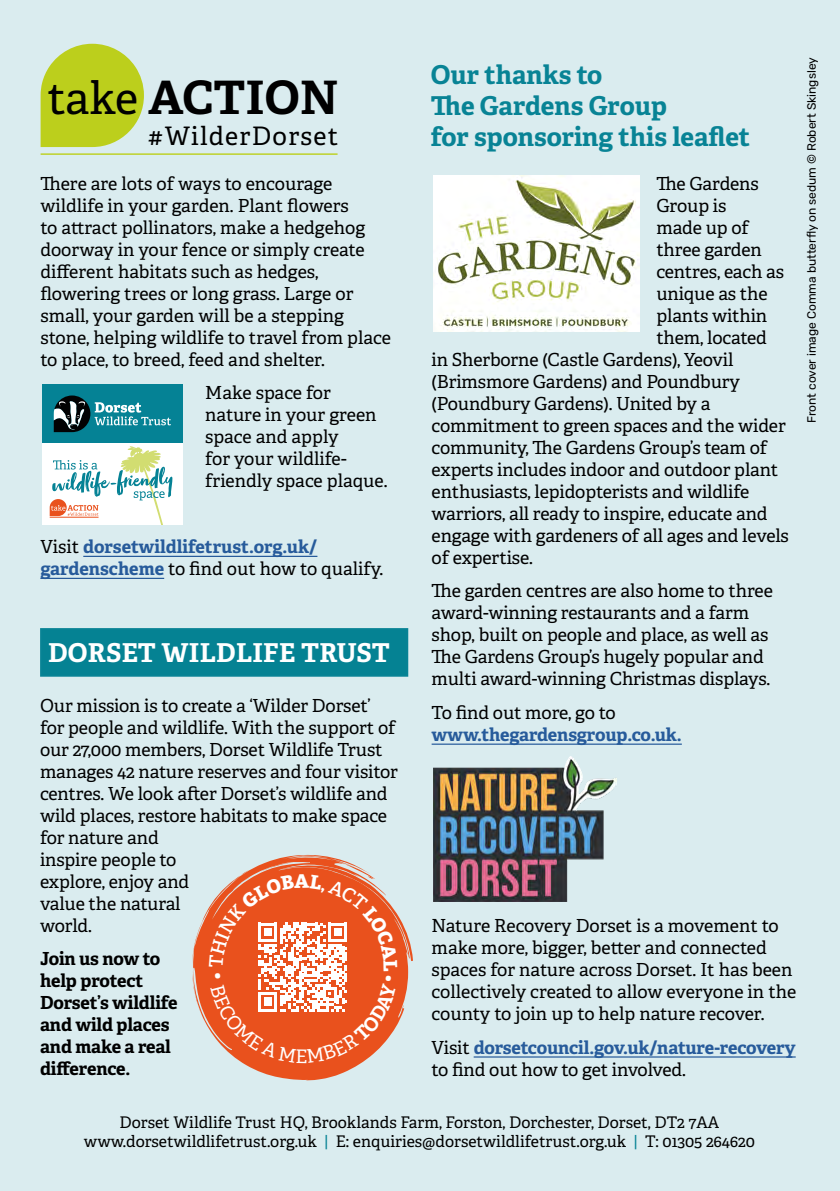
<style>
.page{position:relative;width:840px;height:1191px;background:#fff}
.page>*{position:absolute;margin:0;border:0;box-sizing:border-box;transform-origin:0 0}
.t1{font:700 46px "Adelle";letter-spacing:.01em;color:#000}
.Adelle_sub_head{font:700 26px/31.2px "Adelle";color:#088395}
.Adelle_sub_head-2{font:700 26px "Adelle";letter-spacing:.01em;color:#fff}
.t2{font:25.4px "Adelle";letter-spacing:.05em;color:#000}
.Adelle_body{font:18px/22px "Adelle";letter-spacing:-.01em;color:#000}
.Adelle_body-2{font:700 18px/22px "Adelle";letter-spacing:-.01em;color:#275b9b}
.Adelle_body-3{font:700 18px/22px "Adelle";letter-spacing:-.01em;color:#000}
.t3{font:16px "Adelle";color:#000}
.Myriad_photo_cred_drop{font:12px "Rubik";color:#000}
.s1{font-weight:400;font-size:45px}
.s2{font-weight:400;color:#000}
.s3{color:#088395}
</style>
<div class="page">
<div style="left:0;top:0;width:839px;height:1191px;background:#daecef"></div>
<div style="left:40px;top:628px;width:369px;height:49px;background:#058293"></div>
<svg style="left:41px;top:44px;width:103px;height:103px"></svg>
<hr style="left:41px;top:153px;width:296px;height:2px;background:#bccf1c">
<svg style="left:243px;top:854px;width:118px;height:226px;fill:#e9511d"></svg>
<hr style="left:431px;top:743px;width:250px;height:2px;background:#275b9b">
<img style="left:433px;top:175px;width:206px;height:157px">
<hr style="left:473px;top:1056px;width:322px;height:1px;background:#275b9b">
<img style="left:433px;top:756px;width:183px;height:145px">
<hr style="left:83px;top:556px;width:234px;height:1px;background:#275b9b">
<hr style="left:40px;top:578px;width:124px;height:1px;background:#275b9b">
<div style="left:42px;top:384px;width:140px;height:140px;background:#fff"></div>
<div style="left:42px;top:384px;width:140px;height:59px;background:#058295"></div>
<svg style="left:54px;top:395px;width:117px;height:37px"></svg>
<svg style="left:50px;top:446px;width:122px;height:78px"></svg>
<svg style="left:192px;top:862px;width:221px;height:201px"></svg>
<p class="t1" style="left:47px;top:68px;width:292px"><span class="s1">take</span> ACTION</p>
<p class="t2" style="left:148px;top:120px;width:192px">#WilderDorset</p>
<p class="Adelle_body" style="left:40px;top:172px;width:352px">There are lots of ways to encourage wildlife in your garden. Plant flowers<br>to attract pollinators, make a hedgehog doorway in your fence or simply create different habitats such as hedges, flowering trees or long grass. Large or small, your garden will be a stepping stone, helping wildlife to travel from place to place, to breed, feed and shelter.</p>
<p class="Adelle_body" style="left:205px;top:382px;width:184px">Make space for nature in your green space and apply<br>for your wildlife&shy;friendly space plaque.</p>
<p class="Adelle_body-2" style="left:40px;top:536px;width:344px"><span class="s2">Visit</span> dorsetwildlifetrust.org.uk/ gardenscheme <span class="s2">to find out how to qualify.</span></p>
<p class="Adelle_sub_head-2" style="left:48px;top:636px;width:343px">DORSET WILDLIFE TRUST</p>
<p class="Adelle_body" style="left:40px;top:694px;width:359px">Our mission is to create a ‘Wilder Dorset’ for people and wildlife. With the support of our 27,000 members, Dorset Wildlife Trust manages 42 nature reserves and four visitor centres. We look after Dorset’s wildlife and wild places, restore habitats to make space for nature and<br>inspire people to<br>explore, enjoy and<br>value the natural<br>world.</p>
<p class="Adelle_body-3" style="left:40px;top:947px;width:139px">Join us now to help protect<br>Dorset’s wildlife and wild places and make a real difference.</p>
<p class="Adelle_sub_head" style="left:430px;top:59px;width:321px">Our thanks to<br>The Gardens Group<br>for sponsoring this leaflet</p>
<p class="Adelle_body" style="left:656px;top:173px;width:104px">The Gardens</p>
<p class="Adelle_body" style="left:656px;top:195px;width:71px">Group is</p>
<p class="Adelle_body" style="left:656px;top:217px;width:94px">made up of</p>
<p class="Adelle_body" style="left:656px;top:239px;width:107px">three garden</p>
<p class="Adelle_body" style="left:656px;top:261px;width:129px">centres, each as</p>
<p class="Adelle_body" style="left:656px;top:283px;width:113px">unique as the</p>
<p class="Adelle_body" style="left:656px;top:305px;width:112px">plants within</p>
<p class="Adelle_body" style="left:656px;top:327px;width:112px">them, located</p>
<p class="Adelle_body" style="left:431px;top:349px;width:303px">in Sherborne (Castle Gardens), Yeovil</p>
<p class="Adelle_body" style="left:431px;top:371px;width:310px">(Brimsmore Gardens) and Poundbury</p>
<p class="Adelle_body" style="left:431px;top:393px;width:280px">(Poundbury Gardens). United by a</p>
<p class="Adelle_body" style="left:431px;top:415px;width:355px">commitment to green spaces and the wider</p>
<p class="Adelle_body" style="left:431px;top:437px;width:337px">community, The Gardens Group’s team of</p>
<p class="Adelle_body" style="left:431px;top:459px;width:348px">experts includes indoor and outdoor plant</p>
<p class="Adelle_body" style="left:431px;top:481px;width:319px">enthusiasts, lepidopterists and wildlife</p>
<p class="Adelle_body" style="left:431px;top:503px;width:337px">warriors, all ready to inspire, educate and</p>
<p class="Adelle_body" style="left:431px;top:525px;width:358px">engage with gardeners of all ages and levels</p>
<p class="Adelle_body" style="left:431px;top:547px;width:103px">of expertise.</p>
<p class="Adelle_body" style="left:431px;top:580px;width:342px">The garden centres are also home to three award-winning restaurants and a farm shop, built on people and place, as well as The Gardens Group’s hugely popular and multi award-winning Christmas displays.</p>
<p class="Adelle_body" style="left:431px;top:701px;width:185px">To find out more, go to</p>
<p class="Adelle_body-2" style="left:431px;top:723px;width:251px">www.thegardensgroup.co.uk.</p>
<p class="Myriad_photo_cred_drop" style="left:804px;top:423px;width:367px;rotate:-90deg">Front cover image Comma butterfly on sedum © Robert Skingsley</p>
<p class="Adelle_body" style="left:431px;top:915px;width:366px">Nature Recovery Dorset is a movement to make more, bigger, better and connected spaces for nature across Dorset. It has been collectively created to allow everyone in the county to join up to help nature recover.</p>
<p class="Adelle_body-2" style="left:431px;top:1036px;width:365px"><span class="s2">Visit</span> dorsetcouncil.gov.uk/nature-recovery <span class="s2">to find out how to get involved.</span></p>
<p class="t3" style="left:119px;top:1112px;width:601px">Dorset Wildlife Trust HQ, Brooklands Farm, Forston, Dorchester, Dorset, DT2 7AA</p>
<p class="t3" style="left:84px;top:1131px;width:672px">www.dorsetwildlifetrust.org.uk <span class="s3">|</span> E: enquiries@dorsetwildlifetrust.org.uk <span class="s3">|</span> T: 01305 264620</p>
</div>
